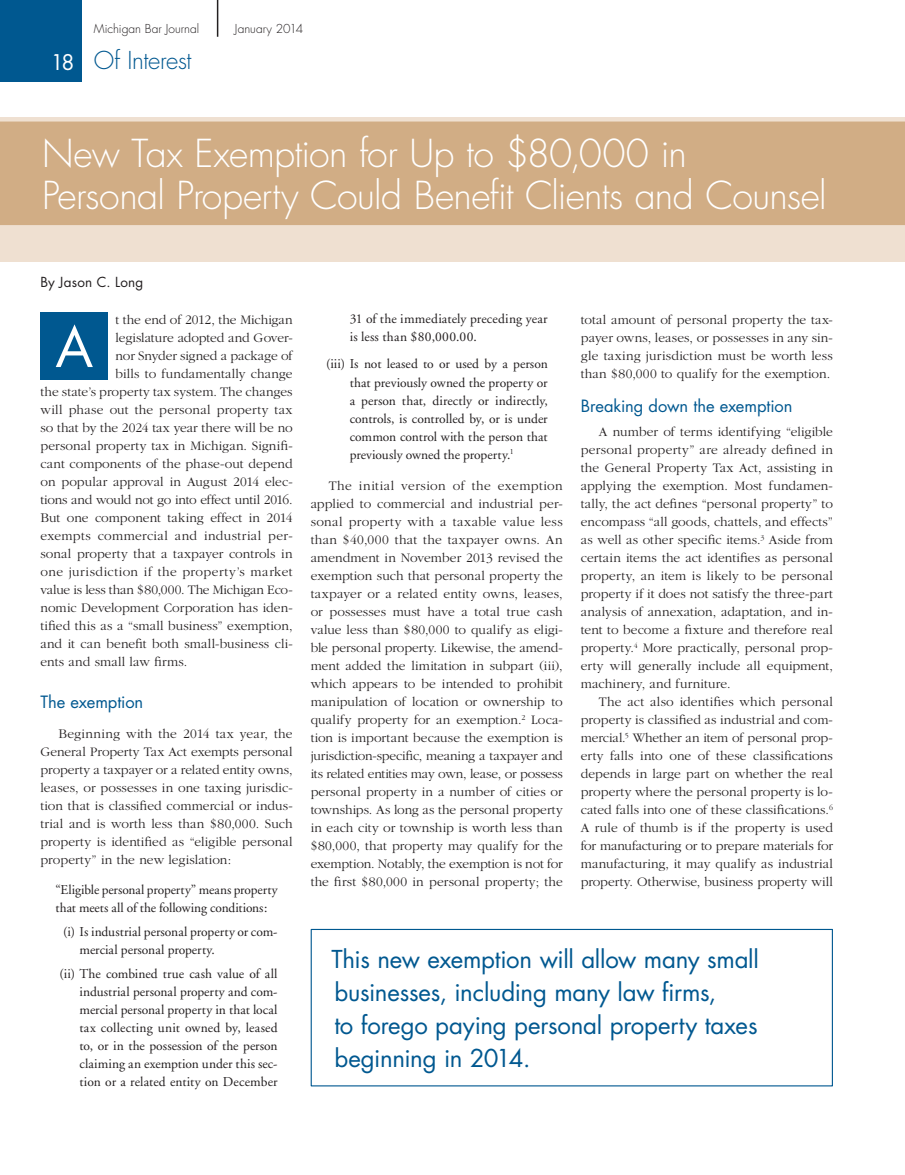
<style>
.page{position:relative;width:905px;height:1175px;background:#fff}
.page>*{position:absolute;margin:0;border:0;box-sizing:border-box;transform-origin:0 0}
.t1{font:54px "Futura";color:#fff}
.t2{font:300 37.5px/42px "Futura";letter-spacing:-.015em;color:#fff}
.t3{font:24px/33px "Futura";letter-spacing:-.01em;color:#005890}
.t4{font:300 24px "Futura";letter-spacing:-.015em;color:#005890}
.t5{font:16.5px "Futura";letter-spacing:-.005em;color:#005890}
.t6{font:300 13.5px/18px "Garamond";letter-spacing:.005em;color:#231f20;text-align:justify}
.t7{font:13.5px/18px "Adobe Garamond";color:#231f20}
.t8{font:300 13.5px "Garamond";letter-spacing:-.02em;color:#231f20}
.t9{font:300 13.5px "Garamond";letter-spacing:.035em;color:#231f20}
.t10{font:300 13.5px "Garamond";letter-spacing:.025em;color:#231f20}
.t11{font:13.5px "Futura";letter-spacing:.015em;color:#231f20}
.t12{font:300 12px "Futura";color:#231f20}
.s1{font-weight:400;font-size:21px;color:#fff}
</style>
<div class="page">
<div style="left:0;top:0;width:82px;height:82px;background:#005890"></div>
<hr style="left:217px;top:0;width:1px;height:37px;background:#231f20">
<div style="left:0;top:225px;width:904px;height:36px;background:#efe0d1"></div>
<div style="left:0;top:117px;width:904px;height:108px;background:#d1ad85"></div>
<div style="left:40px;top:312px;width:68px;height:68px;background:#005890"></div>
<div style="left:310px;top:928px;width:522px;height:158px;border:1px solid #005890"></div>
<p class="t12" style="left:94px;top:21px;width:107px">Michigan Bar Journal</p>
<p class="t12" style="left:235px;top:21px;width:70px">January 2014</p>
<h3 class="t4" style="left:51px;top:45px;width:142px"><span class="s1">18</span> Of Interest</h3>
<h2 class="t2" style="left:42px;top:132px;width:786px">New Tax Exemption for Up to $80,000 in<br>Personal Property Could Benefit Clients and Counsel</h2>
<p class="t11" style="left:40px;top:272px;width:104px">By Jason C. Long</p>
<p class="t6" style="left:116px;top:311px;width:178px">t the end of 2012, the Michigan</p>
<p class="t6" style="left:116px;top:329px;width:178px">legislature adopted and Gover-</p>
<p class="t6" style="left:116px;top:347px;width:178px">nor Snyder signed a package of</p>
<p class="t6" style="left:116px;top:365px;width:178px">bills to fundamentally change</p>
<p class="t6" style="left:40px;top:383px;width:254px">the state’s property tax system. The changes</p>
<p class="t6" style="left:40px;top:401px;width:254px">will phase out the personal property tax</p>
<p class="t6" style="left:40px;top:419px;width:253px">so that by the 2024 tax year there will be no</p>
<p class="t6" style="left:40px;top:437px;width:254px">personal property tax in Michigan. Signifi-</p>
<p class="t6" style="left:40px;top:455px;width:254px">cant components of the phase-out depend</p>
<p class="t6" style="left:40px;top:473px;width:254px">on popular approval in August 2014 elec-</p>
<p class="t8" style="left:40px;top:492px;width:254px">tions and would not go into effect until 2016.</p>
<p class="t6" style="left:40px;top:509px;width:253px">But one component taking effect in 2014</p>
<p class="t10" style="left:40px;top:528px;width:254px">exempts commercial and industrial per-</p>
<p class="t6" style="left:40px;top:545px;width:253px">sonal property that a taxpayer controls in</p>
<p class="t9" style="left:40px;top:564px;width:254px">one jurisdiction if the property’s market</p>
<p class="t6" style="left:40px;top:581px;width:254px">value is less than $80,000. The Michigan Eco-</p>
<p class="t6" style="left:40px;top:599px;width:254px">nomic Development Corporation has iden-</p>
<p class="t6" style="left:40px;top:617px;width:253px">tified this as a “small business” exemption,</p>
<p class="t6" style="left:40px;top:635px;width:254px">and it can benefit both small-business cli-</p>
<p class="t6" style="left:40px;top:653px;width:148px">ents and small law firms.</p>
<p class="t5" style="left:40px;top:690px;width:104px">The exemption</p>
<p class="t6" style="left:41px;top:725px;width:254px;text-indent:18px">Beginning with the 2014 tax year, the General Property Tax Act exempts personal property a taxpayer or a related entity owns, leases, or possesses in one taxing jurisdic&shy;tion that is classified commercial or indus&shy;trial and is worth less than $80,000. Such property is identified as “eligible personal property” in the new legislation:</p>
<p class="t7" style="left:56px;top:881px;width:224px">“Eligible personal property” means property that meets all of the following conditions:</p>
<p class="t7" style="left:80px;top:923px;width:199px;text-indent:-16px">(i) Is industrial personal property or com&shy;mercial personal property.</p>
<p class="t7" style="left:79px;top:965px;width:200px;text-align:justify;text-indent:-20px">(ii) The combined true cash value of all industrial personal property and com&shy;mercial personal property in that local tax collecting unit owned by, leased to, or in the possession of the person claiming an exemption under this sec&shy;tion or a related entity on December</p>
<h1 class="t1" style="left:55px;top:310px;width:39px">A</h1>
<p class="t7" style="left:349px;top:310px;width:200px">31 of the immediately preceding year is less than $80,000.00.</p>
<p class="t7" style="left:349px;top:355px;width:200px;text-align:justify;text-indent:-24px">(iii) Is not leased to or used by a person that previously owned the property or a person that, directly or indirectly, controls, is controlled by, or is under common control with the person that previously owned the property.<sup>1</sup></p>
<p class="t6" style="left:310px;top:477px;width:254px;text-indent:18px">The initial version of the exemption applied to commercial and industrial per&shy;sonal property with a taxable value less than $40,000 that the taxpayer owns. An amendment in November 2013 revised the exemption such that personal property the taxpayer or a related entity owns, leases, or possesses must have a total true cash value less than $80,000 to qualify as eligi&shy;ble personal property. Likewise, the amend&shy;ment added the limitation in subpart (iii), which appears to be intended to prohibit manipulation of location or ownership to qualify property for an exemption.<sup>2</sup> Loca&shy;tion is important because the exemption is jurisdiction-specific, meaning a taxpayer and its related entities may own, lease, or possess personal property in a number of cities or townships. As long as the personal property in each city or township is worth less than $80,000, that property may qualify for the exemption. Notably, the exemption is not for the first $80,000 in personal property; the</p>
<p class="t6" style="left:580px;top:311px;width:254px">total amount of personal property the tax&shy;payer owns, leases, or possesses in any sin&shy;gle taxing jurisdiction must be worth less than $80,000 to qualify for the exemption.</p>
<p class="t5" style="left:580px;top:395px;width:213px">Breaking down the exemption</p>
<p class="t6" style="left:580px;top:423px;width:254px;text-indent:18px">A number of terms identifying “eligible personal property” are already defined in the General Property Tax Act, assisting in applying the exemption. Most fundamen&shy;tally, the act defines “personal property” to encompass “all goods, chattels, and effects” as well as other specific items.<sup>3</sup> Aside from certain items the act identifies as personal property, an item is likely to be personal property if it does not satisfy the three-part analysis of annexation, adaptation, and in&shy;tent to become a fixture and therefore real property.<sup>4</sup> More practically, personal prop&shy;erty will generally include all equipment, machinery, and furniture.</p>
<p class="t6" style="left:580px;top:693px;width:254px;text-indent:18px">The act also identifies which personal property is classified as industrial and com&shy;mercial.<sup>5</sup> Whether an item of personal prop&shy;erty falls into one of these classifications depends in large part on whether the real property where the personal property is lo&shy;cated falls into one of these classifications.<sup>6<br></sup>A rule of thumb is if the property is used for manufacturing or to prepare materials for manufacturing, it may qualify as industrial property. Otherwise, business property will</p>
<h3 class="t3" style="left:331px;top:941px;width:429px">This new exemption will allow many small businesses, including many law firms,<br>to forego paying personal property taxes beginning in 2014.</h3>
</div>
